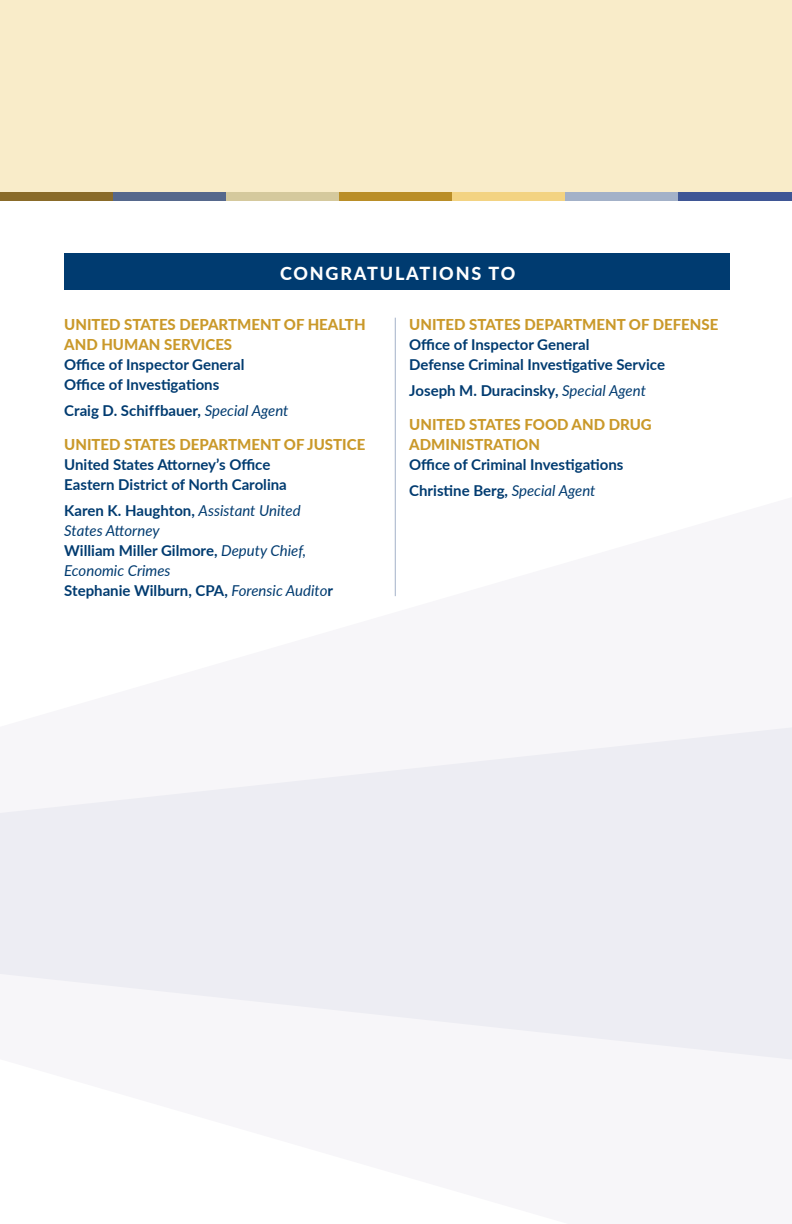
<style>
.page{position:relative;width:792px;height:1224px;background:#fff}
.page>*{position:absolute;margin:0;border:0;box-sizing:border-box;transform-origin:0 0}
.t1{font:800 18px "Lato";letter-spacing:.1em;color:#fff}
._6__Congrats_Subhead_3{font:700 15px/20px "Lato";color:#003b70}
._4__Congrats_Subhead{font:800 15px/20px "Lato";color:#ca992a}
._6__Congrats_Subhead_3-2{font:italic 15px/20px "Lato";color:#003b70}
.s1{font-weight:400;font-style:italic}
.s2{font-weight:700;font-style:normal}
</style>
<div class="page">
<svg style="left:0;top:727px;width:792px;height:333px;fill:#ededf3"></svg>
<div style="left:0;top:0;width:792px;height:198px;background:#f9ecc9"></div>
<div style="left:0;top:192px;width:113px;height:9px;background:#8a6b29"></div>
<div style="left:113px;top:192px;width:113px;height:9px;background:#56688c"></div>
<div style="left:226px;top:192px;width:113px;height:9px;background:#d5c99d"></div>
<div style="left:339px;top:192px;width:114px;height:9px;background:#ba8e27"></div>
<div style="left:453px;top:192px;width:113px;height:9px;background:#f3d382"></div>
<div style="left:566px;top:192px;width:113px;height:9px;background:#a3b1c8"></div>
<div style="left:679px;top:192px;width:113px;height:9px;background:#3f5695"></div>
<div style="left:64px;top:253px;width:666px;height:37px;background:#003b70"></div>
<hr style="left:395px;top:318px;width:1px;height:278px;background:#a3b1c8">
<p class="t1" style="left:280px;top:260px;width:237px">CONGRATULATIONS TO</p>
<p class="_4__Congrats_Subhead" style="left:409px;top:314px;width:310px">UNITED STATES DEPARTMENT OF DEFENSE</p>
<p class="_6__Congrats_Subhead_3" style="left:409px;top:334px;width:182px">Office of Inspector General</p>
<p class="_6__Congrats_Subhead_3" style="left:409px;top:354px;width:257px">Defense Criminal Investigative Service</p>
<p class="_6__Congrats_Subhead_3" style="left:409px;top:379px;width:238px">Joseph M. Duracinsky, <span class="s1">Special Agent</span></p>
<p class="_4__Congrats_Subhead" style="left:409px;top:414px;width:244px">UNITED STATES FOOD AND DRUG<br>ADMINISTRATION</p>
<p class="_6__Congrats_Subhead_3" style="left:409px;top:454px;width:216px">Office of Criminal Investigations</p>
<p class="_6__Congrats_Subhead_3" style="left:409px;top:480px;width:188px">Christine Berg, <span class="s1">Special Agent</span></p>
<p class="_4__Congrats_Subhead" style="left:64px;top:314px;width:303px">UNITED STATES DEPARTMENT OF HEALTH<br>AND HUMAN SERVICES</p>
<p class="_6__Congrats_Subhead_3" style="left:64px;top:354px;width:182px">Office of Inspector General<br>Office of Investigations</p>
<p class="_6__Congrats_Subhead_3" style="left:64px;top:399px;width:226px">Craig D. Schiffbauer, <span class="s1">Special Agent</span></p>
<p class="_4__Congrats_Subhead" style="left:64px;top:434px;width:303px">UNITED STATES DEPARTMENT OF JUSTICE</p>
<p class="_6__Congrats_Subhead_3" style="left:64px;top:454px;width:208px">United States Attorney’s Office</p>
<p class="_6__Congrats_Subhead_3" style="left:64px;top:474px;width:224px">Eastern District of North Carolina</p>
<p class="_6__Congrats_Subhead_3-2" style="left:64px;top:500px;width:238px"><span class="s2">Karen K. Haughton,</span> Assistant United<br>States Attorney</p>
<p class="_6__Congrats_Subhead_3-2" style="left:64px;top:540px;width:243px"><span class="s2">William Miller Gilmore,</span> Deputy Chief,<br>Economic Crimes</p>
<p class="_6__Congrats_Subhead_3" style="left:64px;top:580px;width:270px">Stephanie Wilburn, CPA, <span class="s1">Forensic Audito</span>r</p>
</div>
